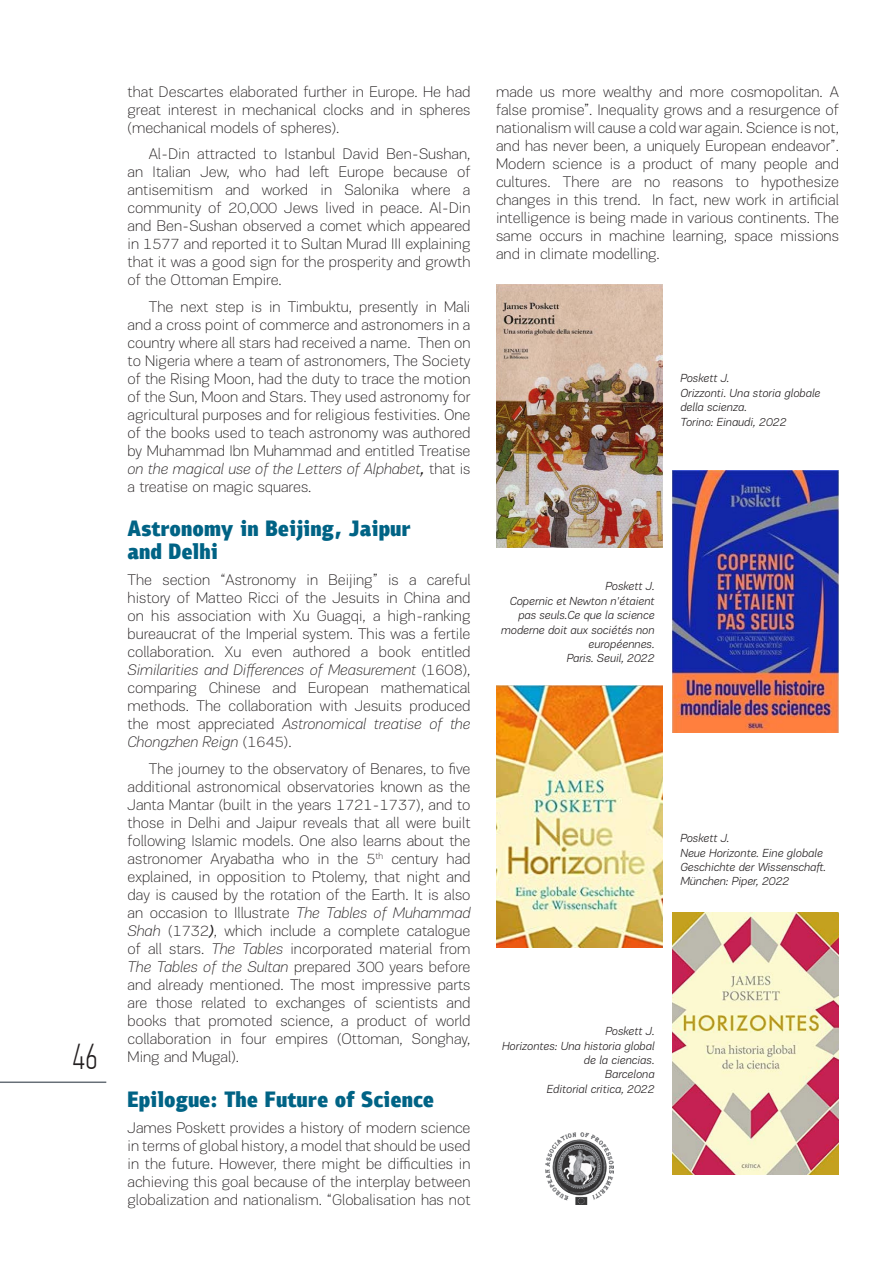
<style>
.page{position:relative;width:893px;height:1263px;background:#fff}
.page>*{position:absolute;margin:0;border:0;box-sizing:border-box;transform-origin:0 0}
.t1{font:100 36px "PF Din Text Comp Pro";color:#231f20}
.Bulletin_Text{font:900 22.5px "PF Bulletin Sans Pro";color:#006385}
.Bulletin_Text-2{font:100 15.75px/18px "PF Encore Sans Pro";color:#231f20;text-align:justify}
.t2{font:italic 300 12px/14.4px "PF Encore Sans Pro";color:#231f20}
.s1{font-style:italic}
.s2{font-weight:400;font-style:italic}
</style>
<div class="page">
<hr style="left:0;top:1081px;width:106px;height:2px;background:#424c55">
<img style="left:545px;top:1133px;width:68px;height:71px">
<img style="left:496px;top:285px;width:166px;height:262px">
<img style="left:496px;top:685px;width:166px;height:263px">
<img style="left:673px;top:470px;width:166px;height:263px">
<img style="left:673px;top:912px;width:166px;height:262px">
<p class="t1" style="left:72px;top:1036px;width:27px">46</p>
<p class="Bulletin_Text-2" style="left:128px;top:83px;width:344px">that Descartes elaborated further in Europe. He had great interest in mechanical clocks and in spheres (mechanical models of spheres).</p>
<p class="Bulletin_Text-2" style="left:128px;top:145px;width:344px;text-indent:21px">Al-Din attracted to Istanbul David Ben-Sushan, an Italian Jew, who had left Europe because of antisemitism and worked in Salonika where a community of 20,000 Jews lived in peace. Al-Din and Ben-Sushan observed a comet which appeared in 1577 and reported it to Sultan Murad III explaining that it was a good sign for the prosperity and growth of the Ottoman Empire.</p>
<p class="Bulletin_Text-2" style="left:128px;top:298px;width:344px;text-indent:21px">The next step is in Timbuktu, presently in Mali and a cross point of commerce and astronomers in a country where all stars had received a name. Then on to Nigeria where a team of astronomers, The Society of the Rising Moon, had the duty to trace the motion of the Sun, Moon and Stars. They used astronomy for agricultural purposes and for religious festivities. One of the books used to teach astronomy was authored by Muhammad Ibn Muhammad and entitled Treatise <span class="s1">on the magical use of the Letters of Alphabet</span><span class="s2">,</span> that is a treatise on magic squares.</p>
<p class="Bulletin_Text" style="left:141px;top:515px;width:64px">▲▼ □■□</p>
<p class="Bulletin_Text-2" style="left:128px;top:571px;width:344px">The section “Astronomy in Beijing” is a careful history of Matteo Ricci of the Jesuits in China and on his association with Xu Guagqi, a high-ranking bureaucrat of the Imperial system. This was a fertile collaboration. Xu even authored a book entitled <span class="s1">Similarities and Differences of Measurement</span> (1608), comparing Chinese and European mathematical methods. The collaboration with Jesuits produced the most appreciated <span class="s1">Astronomical treatise of the Chongzhen Reign</span> (1645).</p>
<p class="Bulletin_Text-2" style="left:128px;top:760px;width:344px;text-indent:21px">The journey to the observatory of Benares, to five additional astronomical observatories known as the Janta Mantar (built in the years 1721-1737), and to those in Delhi and Jaipur reveals that all were built following Islamic models. One also learns about the astronomer Aryabatha who in the 5<sup>th</sup> century had explained, in opposition to Ptolemy, that night and day is caused by the rotation of the Earth. It is also an occasion to Illustrate <span class="s1">The Tables of Muhammad Shah</span> (1732<span class="s2">)</span>, which include a complete catalogue of all stars. <span class="s1">The Tables</span> incorporated material from <span class="s1">The Tables of the Sultan</span> prepared 300 years before and already mentioned. The most impressive parts are those related to exchanges of scientists and books that promoted science, a product of world collaboration in four empires (Ottoman, Songhay, Ming and Mugal).</p>
<p class="Bulletin_Text" style="left:157px;top:1085px;width:43px">●□ ◆</p>
<p class="Bulletin_Text" style="left:276px;top:1085px;width:72px">◆▼◆ □</p>
<p class="Bulletin_Text" style="left:402px;top:1085px;width:13px">■</p>
<p class="Bulletin_Text-2" style="left:128px;top:1119px;width:344px">James Poskett provides a history of modern science in terms of global history, a model that should be used in the future. However, there might be difficulties in achieving this goal because of the interplay between globalization and nationalism. “Globalisation has not</p>
<p class="Bulletin_Text-2" style="left:496px;top:83px;width:344px">made us more wealthy and more cosmopolitan. A false promise”. Inequality grows and a resurgence of nationalism will cause a cold war again. Science is not, and has never been, a uniquely European endeavor”.<br>Modern science is a product of many people and cultures. There are no reasons to hypothesize changes in this trend. In fact, new work in artificial intelligence is being made in various continents. The same occurs in machine learning, space missions and in climate modelling.</p>
<p class="t2" style="left:680px;top:371px;width:51px">Poskett J.</p>
<p class="t2" style="left:680px;top:386px;width:142px">Orizzonti. Una storia globale della scienza.</p>
<p class="t2" style="left:680px;top:414px;width:108px">Torino: Einaudi, 2022</p>
<p class="t2" style="left:605px;top:579px;width:51px">Poskett J.</p>
<p class="t2" style="left:501px;top:593px;width:155px;text-align:right">Copernic et Newton n'étaient pas seuls.Ce que la science moderne doit aux sociétés non européennes.</p>
<p class="t2" style="left:567px;top:651px;width:89px">Paris. Seuil, 2022</p>
<p class="t2" style="left:680px;top:831px;width:51px">Poskett J.</p>
<p class="t2" style="left:680px;top:845px;width:147px">Neue Horizonte. Eine globale<br>Geschichte der Wissenschaft.<br>München: Piper, 2022</p>
<p class="t2" style="left:605px;top:1024px;width:51px">Poskett J.</p>
<p class="t2" style="left:502px;top:1038px;width:154px;text-align:right">Horizontes: Una historia global de la ciencias.</p>
<p class="t2" style="left:605px;top:1067px;width:51px">Barcelona</p>
<p class="t2" style="left:547px;top:1081px;width:109px">Editorial critica, 2022</p>
</div>
